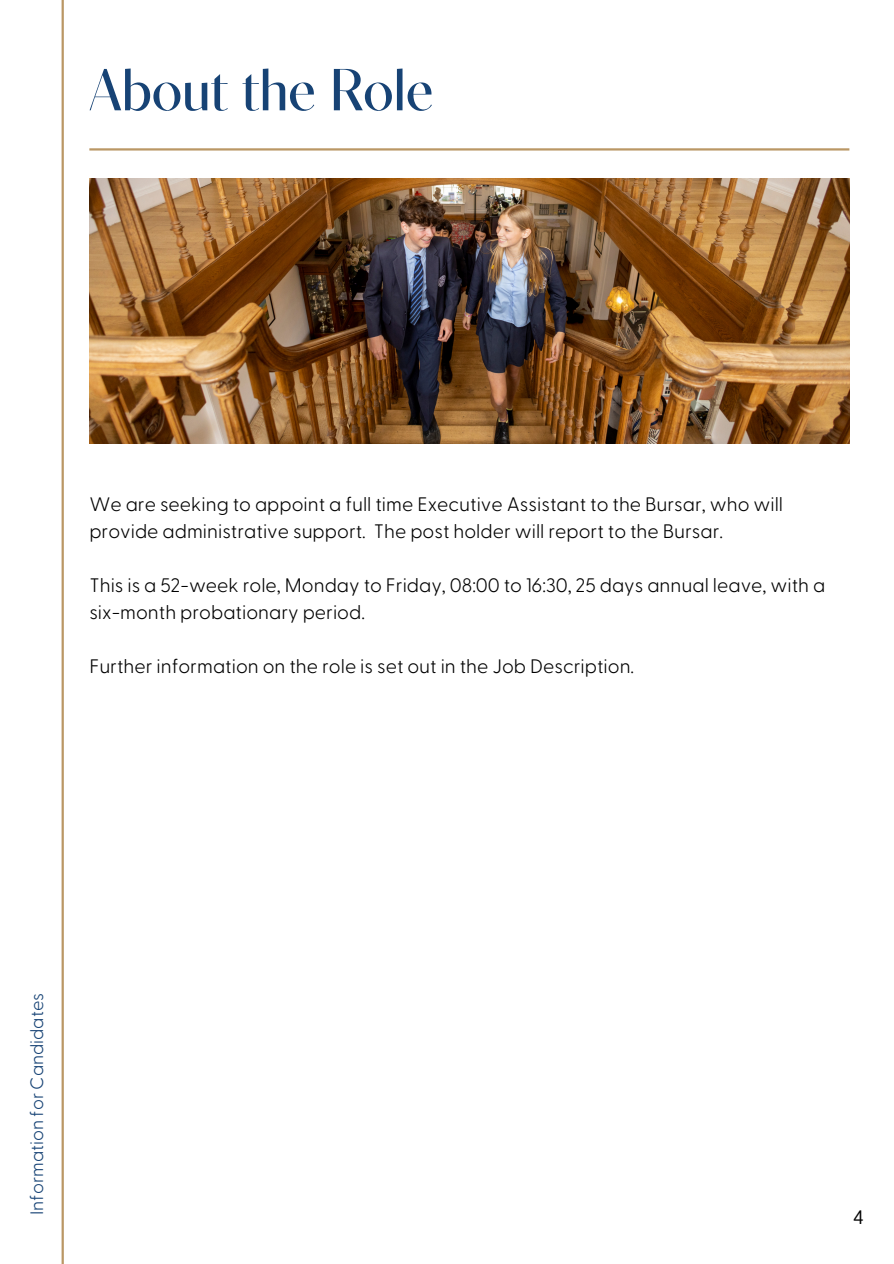
<style>
.page{position:relative;width:894px;height:1264px;background:#fff}
.page>*{position:absolute;margin:0;border:0;box-sizing:border-box;transform-origin:0 0}
.t1{font:59.1px "Contralto Big";color:#174375}
.t2{font:300 19.5px/27px "Greycliff CF";color:#000}
.t3{font:19.5px "Greycliff CF";color:#000}
.t4{font:300 18px "Greycliff CF";color:#174375}
</style>
<div class="page">
<hr style="left:62px;top:0;width:2px;height:1263px;background:#ba9765">
<img style="left:89px;top:179px;width:760px;height:264px">
<hr style="left:89px;top:148px;width:760px;height:2px;background:#ba9765">
<p class="t1" style="left:89px;top:55px;width:345px">About the Role</p>
<h1 class="t2" style="left:89px;top:491px;width:695px">We are seeking to appoint a full time Executive Assistant to the Bursar, who will provide administrative support. The post holder will report to the Bursar.</h1>
<p class="t2" style="left:89px;top:572px;width:737px">This is a 52-week role, Monday to Friday, 08:00 to 16:30, 25 days annual leave, with a six-month probationary period.</p>
<p class="t2" style="left:89px;top:653px;width:546px">Further information on the role is set out in the Job Description.</p>
<p class="t4" style="left:29px;top:1214px;width:224px;rotate:-90deg">Information for Candidates</p>
<p class="t3" style="left:853px;top:1204px;width:12px">4</p>
</div>
